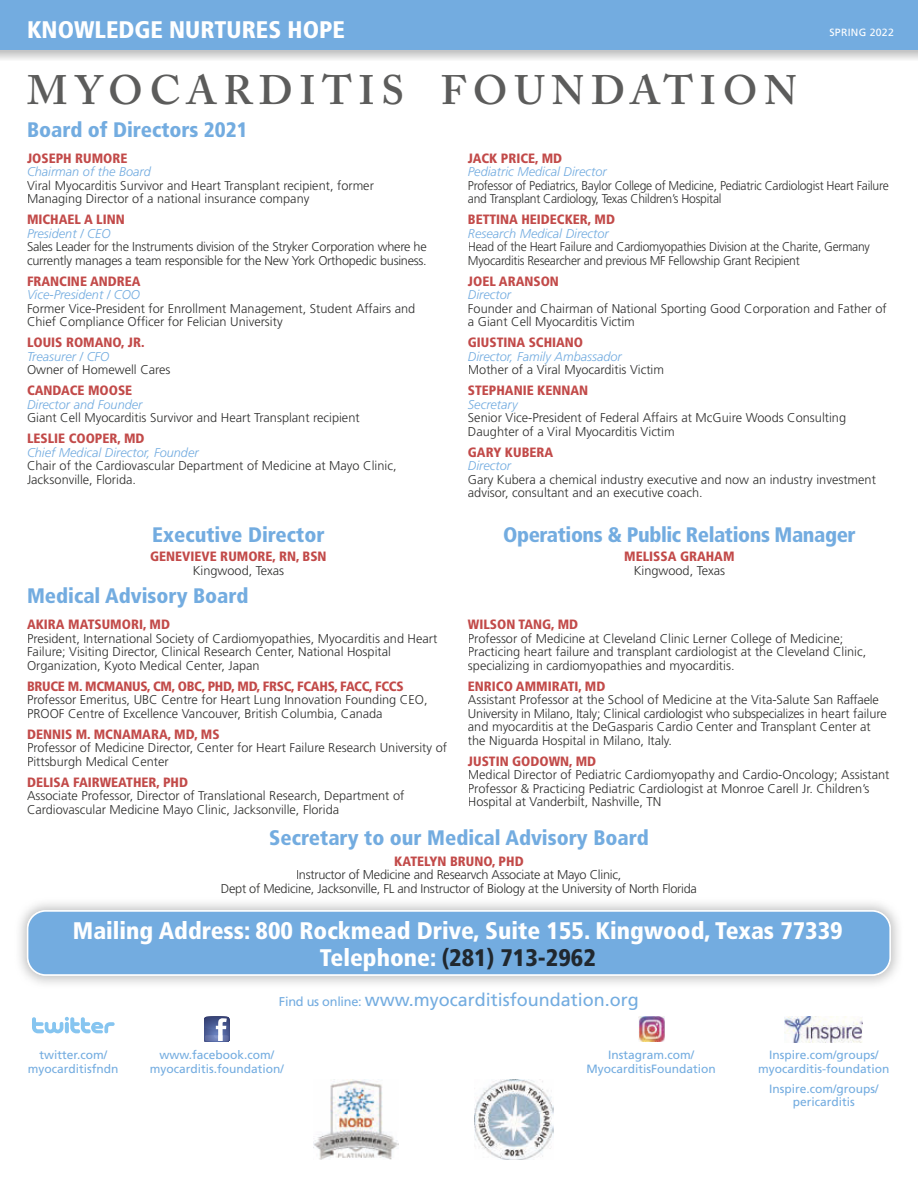
<style>
.page{position:relative;width:918px;height:1188px;background:#fff}
.page>*{position:absolute;margin:0;border:0;box-sizing:border-box;transform-origin:0 0}
.t1{font:600 40.95px "Adobe Caslon Pro";letter-spacing:.16em;color:#5c5c5b}
.t2{font:900 condensed 24px/27px "Frutiger";color:#fff;text-align:center}
.t3{font:900 condensed 21px "Frutiger";color:#73ace0}
.t4{font:900 condensed 21px "Frutiger";letter-spacing:-.02em;color:#73ace0}
.t5{font:18px "Frutiger";color:#73ace0}
.t6{font:900 condensed 13.5px "Frutiger";color:#c24a49}
.t7{font:900 condensed 13.5px "Frutiger";letter-spacing:-.02em;color:#c24a49}
.t8{font:300 12.75px/13.5px "Frutiger";color:#2f2f2e}
.t9{font:300 12.75px/13.5px "Frutiger";letter-spacing:-.02em;color:#2f2f2e}
.t10{font:300 12.75px/13.5px "Frutiger";letter-spacing:-.02em;color:#2f2f2e;scale:.95 1}
.t11{font:italic 300 12.75px "Frutiger";color:#73ace0}
.t12{font:12px/13.5px "Frutiger";color:#73ace0;text-align:center}
.t13{font:10.5px "Frutiger";letter-spacing:.025em;color:#fff}
.s1{color:#20272e}
.s2{font-size:12.75px}
</style>
<div class="page">
<svg style="left:0;top:50px;width:918px;height:10px;background:#d9dada"></svg>
<svg style="left:32px;top:1017px;width:83px;height:16px"></svg>
<svg style="left:204px;top:1017px;width:25px;height:25px"></svg>
<img style="left:639px;top:1017px;width:26px;height:25px">
<img style="left:785px;top:1017px;width:78px;height:26px">
<div style="left:0;top:0;width:918px;height:50px;background:#73ace0"></div>
<svg style="left:27px;top:910px;width:864px;height:66px;background:#7bb1e1"></svg>
<div style="left:443px;top:948px;width:152px;height:21px;background:#73ace0"></div>
<img style="left:475px;top:1080px;width:79px;height:79px">
<img style="left:314px;top:1080px;width:85px;height:79px">
<h2 class="t2" style="left:27px;top:16px;width:319px">KNOWLEDGE NURTURES HOPE</h2>
<h1 class="t1" style="left:27px;top:66px;width:772px">MYOCARDITIS FOUNDATION</h1>
<p class="t13" style="left:829px;top:26px;width:66px">SPRING 2022</p>
<h3 class="t3" style="left:27px;top:117px;width:222px">Board of Directors 2021</h3>
<p class="t6" style="left:27px;top:150px;width:102px">JOSEPH RUMORE</p>
<p class="t11" style="left:27px;top:165px;width:125px">Chairman of the Board</p>
<p class="t8" style="left:27px;top:179px;width:348px">Viral Myocarditis Survivor and Heart Transplant recipient, former<br>Managing Director of a national insurance company</p>
<p class="t6" style="left:27px;top:212px;width:99px">MICHAEL A LINN</p>
<p class="t11" style="left:27px;top:226px;width:85px">President / CEO</p>
<p class="t9" style="left:27px;top:240px;width:401px">Sales Leader for the Instruments division of the Stryker Corporation where he currently manages a team responsible for the New York Orthopedic business.</p>
<p class="t6" style="left:27px;top:273px;width:115px">FRANCINE ANDREA</p>
<p class="t11" style="left:27px;top:288px;width:115px">Vice-President / COO</p>
<p class="t8" style="left:27px;top:302px;width:390px">Former Vice-President for Enrollment Management, Student Affairs and<br>Chief Compliance Officer for Felician University</p>
<p class="t6" style="left:27px;top:335px;width:119px">LOUIS ROMANO, JR.</p>
<p class="t11" style="left:27px;top:349px;width:84px">Treasurer / CFO</p>
<p class="t8" style="left:27px;top:363px;width:145px">Owner of Homewell Cares</p>
<p class="t6" style="left:27px;top:383px;width:107px">CANDACE MOOSE</p>
<p class="t11" style="left:27px;top:397px;width:117px">Director and Founder</p>
<p class="t8" style="left:27px;top:411px;width:334px">Giant Cell Myocarditis Survivor and Heart Transplant recipient</p>
<p class="t6" style="left:27px;top:431px;width:119px">LESLIE COOPER, MD</p>
<p class="t11" style="left:27px;top:445px;width:173px">Chief Medical Director, Founder</p>
<p class="t8" style="left:27px;top:459px;width:371px">Chair of the Cardiovascular Department of Medicine at Mayo Clinic,<br>Jacksonville, Florida.</p>
<h3 class="t3" style="left:152px;top:522px;width:174px">Executive Director</h3>
<p class="t6" style="left:150px;top:548px;width:178px">GENEVIEVE RUMORE, RN, BSN</p>
<p class="t8" style="left:193px;top:564px;width:93px">Kingwood, Texas</p>
<h3 class="t3" style="left:27px;top:583px;width:223px">Medical Advisory Board</h3>
<p class="t6" style="left:27px;top:616px;width:145px">AKIRA MATSUMORI, MD</p>
<p class="t8" style="left:27px;top:632px;width:412px">President, International Society of Cardiomyopathies, Myocarditis and Heart<br>Failure; Visiting Director, Clinical Research Center, National Hospital<br>Organization, Kyoto Medical Center, Japan</p>
<p class="t7" style="left:27px;top:678px;width:378px">BRUCE M. MCMANUS, CM, OBC, PHD, MD, FRSC, FCAHS, FACC, FCCS</p>
<p class="t8" style="left:27px;top:693px;width:402px">Professor Emeritus, UBC Centre for Heart Lung Innovation Founding CEO,<br>PROOF Centre of Excellence Vancouver, British Columbia, Canada</p>
<p class="t6" style="left:27px;top:726px;width:194px">DENNIS M. MCNAMARA, MD, MS</p>
<p class="t8" style="left:27px;top:741px;width:422px">Professor of Medicine Director, Center for Heart Failure Research University of<br>Pittsburgh Medical Center</p>
<p class="t6" style="left:27px;top:774px;width:163px">DELISA FAIRWEATHER, PHD</p>
<p class="t8" style="left:27px;top:789px;width:379px">Associate Professor, Director of Translational Research, Department of<br>Cardiovascular Medicine Mayo Clinic, Jacksonville, Florida</p>
<p class="t6" style="left:468px;top:150px;width:96px">JACK PRICE, MD</p>
<p class="t11" style="left:468px;top:165px;width:140px">Pediatric Medical Director</p>
<p class="t10" style="left:468px;top:179px;width:444px">Professor of Pediatrics, Baylor College of Medicine, Pediatric Cardiologist Heart Failure and Transplant Cardiology, Texas Children’s Hospital</p>
<p class="t6" style="left:468px;top:212px;width:149px">BETTINA HEIDECKER, MD</p>
<p class="t11" style="left:468px;top:226px;width:142px">Research Medical Director</p>
<p class="t10" style="left:468px;top:240px;width:425px">Head of the Heart Failure and Cardiomyopathies Division at the Charite, Germany<br>Myocarditis Researcher and previous MF Fellowship Grant Recipient</p>
<p class="t6" style="left:468px;top:273px;width:93px">JOEL ARANSON</p>
<p class="t11" style="left:468px;top:288px;width:45px">Director</p>
<p class="t8" style="left:468px;top:302px;width:420px">Founder and Chairman of National Sporting Good Corporation and Father of a Giant Cell Myocarditis Victim</p>
<p class="t6" style="left:468px;top:335px;width:117px">GIUSTINA SCHIANO</p>
<p class="t11" style="left:468px;top:349px;width:155px">Director, Family Ambassador</p>
<p class="t8" style="left:468px;top:363px;width:198px">Mother of a Viral Myocarditis Victim</p>
<p class="t6" style="left:468px;top:383px;width:122px">STEPHANIE KENNAN</p>
<p class="t11" style="left:468px;top:397px;width:51px">Secretary</p>
<p class="t8" style="left:468px;top:411px;width:380px">Senior Vice-President of Federal Affairs at McGuire Woods Consulting<br>Daughter of a Viral Myocarditis Victim</p>
<p class="t6" style="left:468px;top:444px;width:87px">GARY KUBERA</p>
<p class="t11" style="left:468px;top:459px;width:45px">Director</p>
<p class="t8" style="left:468px;top:473px;width:410px">Gary Kubera a chemical industry executive and now an industry investment advisor, consultant and an executive coach.</p>
<h3 class="t4" style="left:503px;top:522px;width:354px">Operations &amp; Public Relations Manager</h3>
<p class="t6" style="left:624px;top:548px;width:112px">MELISSA GRAHAM</p>
<p class="t8" style="left:634px;top:564px;width:93px">Kingwood, Texas</p>
<p class="t6" style="left:468px;top:616px;width:112px">WILSON TANG, MD</p>
<p class="t8" style="left:468px;top:632px;width:400px">Professor of Medicine at Cleveland Clinic Lerner College of Medicine;<br>Practicing heart failure and transplant cardiologist at the Cleveland Clinic, specializing in cardiomyopathies and myocarditis.</p>
<p class="t6" style="left:468px;top:678px;width:139px">ENRICO AMMIRATI, MD</p>
<p class="t8" style="left:468px;top:693px;width:421px">Assistant Professor at the School of Medicine at the Vita-Salute San Raffaele University in Milano, Italy; Clinical cardiologist who subspecializes in heart failure and myocarditis at the DeGasparis Cardio Center and Transplant Center at the Niguarda Hospital in Milano, Italy.</p>
<p class="t6" style="left:468px;top:753px;width:130px">JUSTIN GODOWN, MD</p>
<p class="t8" style="left:468px;top:768px;width:423px">Medical Director of Pediatric Cardiomyopathy and Cardio-Oncology; Assistant<br>Professor &amp; Practicing Pediatric Cardiologist at Monroe Carell Jr. Children’s<br>Hospital at Vanderbilt, Nashville, TN</p>
<h3 class="t3" style="left:269px;top:826px;width:381px">Secretary to our Medical Advisory Board</h3>
<p class="t6" style="left:394px;top:853px;width:131px">KATELYN BRUNO, PHD</p>
<p class="t9" style="left:221px;top:868px;width:478px;text-align:center">Instructor of Medicine and Researvch Associate at Mayo Clinic,<br>Dept of Medicine, Jacksonville, FL and Instructor of Biology at the University of North Florida</p>
<h2 class="t2" style="left:73px;top:917px;width:771px">Mailing Address: 800 Rockmead Drive, Suite 155. Kingwood, Texas 77339<br>Telephone: <span class="s1">(281) 713-2962</span></h2>
<h3 class="t5" style="left:279px;top:989px;width:361px"><span class="s2">Find us online:</span> www.myocarditisfoundation.org</h3>
<p class="t12" style="left:28px;top:1048px;width:92px">twitter.com/ myocarditisfndn</p>
<p class="t12" style="left:150px;top:1048px;width:136px">www.facebook.com/ myocarditis.foundation/</p>
<p class="t12" style="left:586px;top:1048px;width:131px">Instagram.com/<br>MyocarditisFoundation</p>
<p class="t12" style="left:758px;top:1048px;width:133px">Inspire.com/groups/ myocarditis-foundation</p>
<p class="t12" style="left:769px;top:1082px;width:111px">Inspire.com/groups/ pericarditis</p>
</div>
